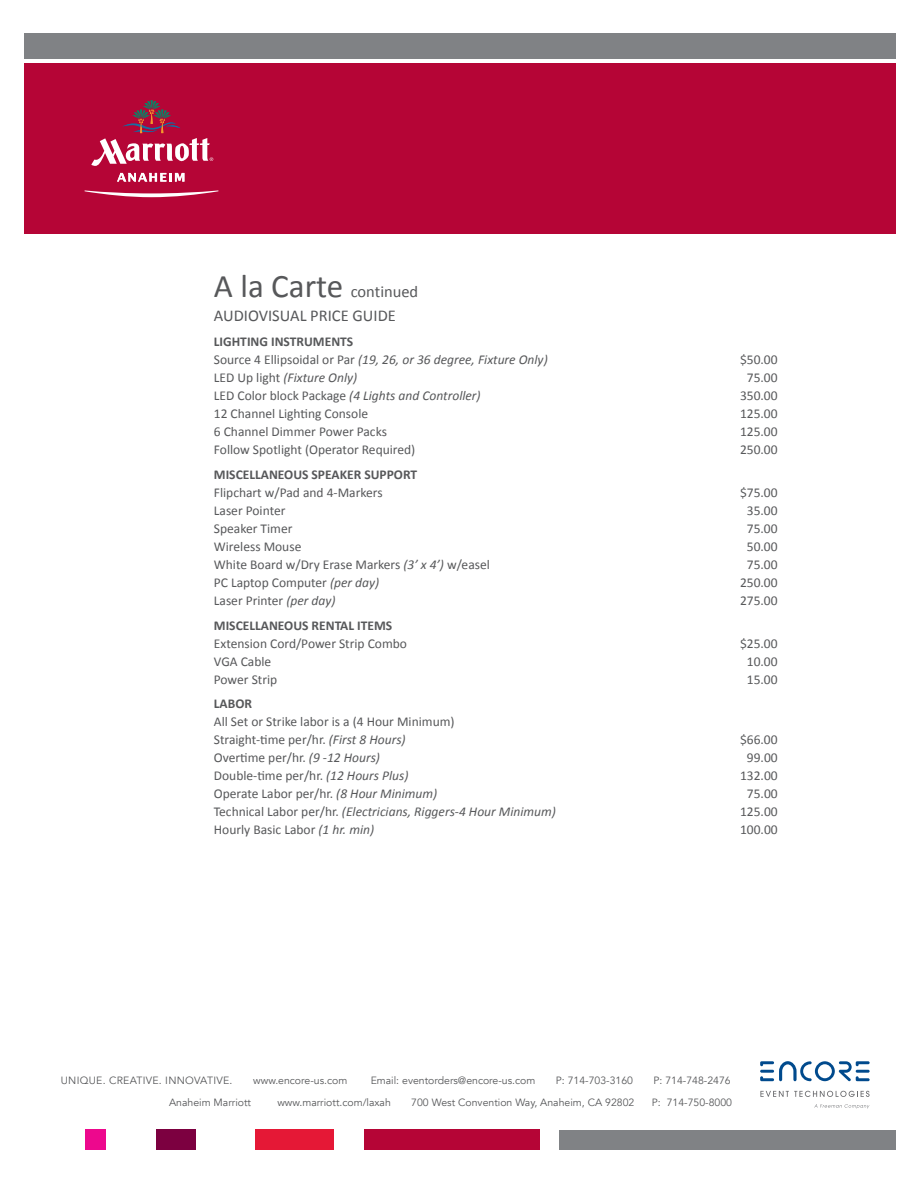
<style>
.page{position:relative;width:918px;height:1188px;background:#fff}
.page>*{position:absolute;margin:0;border:0;box-sizing:border-box;transform-origin:0 0}
.t1{font:16.5px/24.8px "Calibri";color:#57585a}
.t2{font:13.5px/18px "Calibri";color:#57585a}
.t3{font:italic 13.5px/18px "Calibri";color:#57585a}
.t4{font:700 13.5px "Calibri";color:#57585a}
.t5{font:10.5px "Avenir";color:#57585a}
.t6{font:10.5px "Avenir";letter-spacing:.025em;color:#57585a}
.s1{font-size:33px}
.s2{font-weight:700;font-style:normal}
.s3{font-style:normal}
.s4{font-style:italic}
</style>
<div class="page">
<div style="left:85px;top:1130px;width:21px;height:20px;background:#ed088d"></div>
<div style="left:156px;top:1130px;width:39px;height:20px;background:#7c0040"></div>
<div style="left:255px;top:1130px;width:79px;height:20px;background:#e51836"></div>
<div style="left:364px;top:1130px;width:175px;height:20px;background:#b50536"></div>
<div style="left:559px;top:1130px;width:337px;height:19px;background:#808285"></div>
<div style="left:24px;top:33px;width:871px;height:26px;background:#808285"></div>
<div style="left:24px;top:63px;width:871px;height:171px;background:#b50536"></div>
<svg style="left:117px;top:173px;width:67px;height:9px"></svg>
<svg style="left:85px;top:190px;width:133px;height:7px"></svg>
<svg style="left:91px;top:100px;width:122px;height:66px"></svg>
<svg style="left:760px;top:1091px;width:110px;height:18px"></svg>
<svg style="left:760px;top:1061px;width:110px;height:21px"></svg>
<p class="t1" style="left:214px;top:279px;width:206px"><span class="s1">A la Carte</span> continued<br>AUDIOVISUAL PRICE GUIDE</p>
<p class="t3" style="left:214px;top:332px;width:335px"><span class="s2">LIGHTING INSTRUMENTS<br></span><span class="s3">Source 4 Ellipsoidal or Par</span> (19, 26, or 36 degree, Fixture Only)</p>
<p class="t2" style="left:740px;top:351px;width:39px">$50.00</p>
<p class="t3" style="left:214px;top:368px;width:145px"><span class="s3">LED Up light</span> (Fixture Only)</p>
<p class="t2" style="left:747px;top:369px;width:32px">75.00</p>
<p class="t3" style="left:214px;top:386px;width:268px"><span class="s3">LED Color block Package</span> (4 Lights and Controller)</p>
<p class="t2" style="left:740px;top:387px;width:39px">350.00</p>
<p class="t2" style="left:214px;top:405px;width:156px">12 Channel Lighting Console</p>
<p class="t2" style="left:740px;top:405px;width:39px">125.00</p>
<p class="t2" style="left:214px;top:423px;width:175px">6 Channel Dimmer Power Packs</p>
<p class="t2" style="left:740px;top:423px;width:39px">125.00</p>
<p class="t2" style="left:214px;top:441px;width:203px">Follow Spotlight (Operator Required)</p>
<p class="t2" style="left:740px;top:441px;width:39px">250.00</p>
<p class="t4" style="left:214px;top:466px;width:205px">MISCELLANEOUS SPEAKER SUPPORT</p>
<p class="t2" style="left:214px;top:483px;width:170px">Flipchart w/Pad and 4-Markers</p>
<p class="t2" style="left:740px;top:483px;width:39px">$75.00</p>
<p class="t2" style="left:214px;top:501px;width:73px">Laser Pointer</p>
<p class="t2" style="left:747px;top:501px;width:32px">35.00</p>
<p class="t2" style="left:214px;top:519px;width:80px">Speaker Timer</p>
<p class="t2" style="left:747px;top:519px;width:32px">75.00</p>
<p class="t2" style="left:214px;top:537px;width:89px">Wireless Mouse</p>
<p class="t2" style="left:747px;top:537px;width:32px">50.00</p>
<p class="t2" style="left:214px;top:555px;width:278px">White Board w/Dry Erase Markers <span class="s4">(3’ x 4’)</span> w/easel</p>
<p class="t2" style="left:747px;top:555px;width:32px">75.00</p>
<p class="t2" style="left:214px;top:573px;width:167px">PC Laptop Computer <span class="s4">(per day)</span></p>
<p class="t2" style="left:740px;top:573px;width:39px">250.00</p>
<p class="t2" style="left:214px;top:591px;width:123px">Laser Printer <span class="s4">(per day)</span></p>
<p class="t2" style="left:740px;top:591px;width:39px">275.00</p>
<p class="t4" style="left:214px;top:617px;width:180px">MISCELLANEOUS RENTAL ITEMS</p>
<p class="t2" style="left:214px;top:634px;width:195px">Extension Cord/Power Strip Combo</p>
<p class="t2" style="left:740px;top:634px;width:39px">$25.00</p>
<p class="t2" style="left:214px;top:652px;width:59px">VGA Cable</p>
<p class="t2" style="left:747px;top:652px;width:32px">10.00</p>
<p class="t2" style="left:214px;top:670px;width:65px">Power Strip</p>
<p class="t2" style="left:747px;top:670px;width:32px">15.00</p>
<p class="t4" style="left:214px;top:695px;width:40px">LABOR</p>
<p class="t2" style="left:214px;top:713px;width:242px">All Set or Strike labor is a (4 Hour Minimum)<br>Straight-time per/hr. <span class="s4">(First 8 Hours)</span></p>
<p class="t2" style="left:740px;top:731px;width:39px">$66.00</p>
<p class="t2" style="left:214px;top:749px;width:168px">Overtime per/hr. <span class="s4">(9 -12 Hours)</span></p>
<p class="t2" style="left:747px;top:749px;width:32px">99.00</p>
<p class="t2" style="left:214px;top:767px;width:196px">Double-time per/hr. <span class="s4">(12 Hours Plus)</span></p>
<p class="t2" style="left:740px;top:767px;width:39px">132.00</p>
<p class="t2" style="left:214px;top:785px;width:225px">Operate Labor per/hr. <span class="s4">(8 Hour Minimum)</span></p>
<p class="t2" style="left:747px;top:785px;width:32px">75.00</p>
<p class="t3" style="left:214px;top:802px;width:344px"><span class="s3">Technical Labor per/hr.</span> (Electricians, Riggers-4 Hour Minimum)</p>
<p class="t2" style="left:740px;top:803px;width:39px">125.00</p>
<p class="t2" style="left:214px;top:821px;width:162px">Hourly Basic Labor <span class="s4">(1 hr. min)</span></p>
<p class="t2" style="left:740px;top:821px;width:39px">100.00</p>
<p class="t6" style="left:61px;top:1074px;width:173px">UNIQUE. CREATIVE. INNOVATIVE.</p>
<p class="t5" style="left:253px;top:1074px;width:96px">www.encore-us.com</p>
<p class="t5" style="left:371px;top:1074px;width:166px">Email: eventorders@encore-us.com</p>
<p class="t5" style="left:556px;top:1074px;width:79px">P: 714-703-3160</p>
<p class="t5" style="left:654px;top:1074px;width:79px">P: 714-748-2476</p>
<p class="t5" style="left:169px;top:1096px;width:84px">Anaheim Marriott</p>
<p class="t5" style="left:277px;top:1096px;width:115px">www.marriott.com/laxah</p>
<p class="t5" style="left:411px;top:1096px;width:225px">700 West Convention Way, Anaheim, CA 92802</p>
<p class="t5" style="left:652px;top:1096px;width:82px">P: 714-750-8000</p>
</div>
